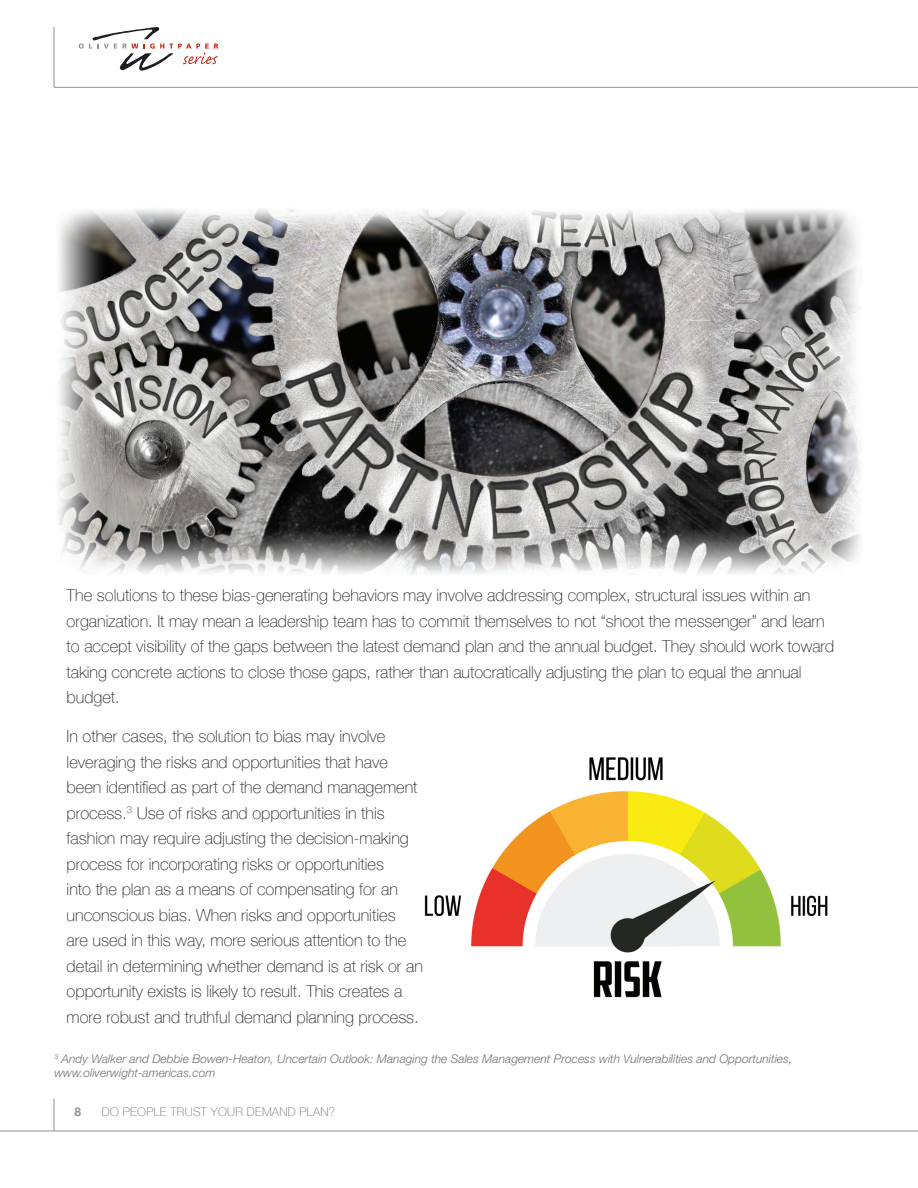
<style>
.page{position:relative;width:918px;height:1188px;background:#fff}
.page>*{position:absolute;margin:0;border:0;box-sizing:border-box;transform-origin:0 0}
.t1{font:100 16.5px/25.5px "Helvetica Neue LT Std";color:#231f20}
.t2{font:italic 300 12px/14.4px "Helvetica Neue";color:#717074}
.t3{font:100 12px "Helvetica Neue LT Std";letter-spacing:.02em;color:#717074}
.t4{font:700 12px "Helvetica Neue LT Std";color:#919295}
</style>
<div class="page">
<hr style="left:54px;top:87px;width:864px;height:1px;background:#919295">
<hr style="left:54px;top:27px;width:1px;height:60px;background:#919295">
<svg style="left:79px;top:27px;width:139px;height:44px"></svg>
<hr style="left:0;top:1131px;width:918px;height:1px;background:#919295">
<hr style="left:54px;top:1098px;width:1px;height:33px;background:#919295">
<img style="left:424px;top:757px;width:404px;height:241px">
<img style="left:58px;top:209px;width:803px;height:365px">
<p class="t1" style="left:67px;top:583px;width:769px">The solutions to these bias-generating behaviors may involve addressing complex, structural issues within an organization. It may mean a leadership team has to commit themselves to not “shoot the messenger” and learn to accept visibility of the gaps between the latest demand plan and the annual budget. They should work toward taking concrete actions to close those gaps, rather than autocratically adjusting the plan to equal the annual budget.</p>
<p class="t1" style="left:67px;top:724px;width:358px">In other cases, the solution to bias may involve leveraging the risks and opportunities that have been identified as part of the demand management process.<sup>3</sup> Use of risks and opportunities in this fashion may require adjusting the decision-making process for incorporating risks or opportunities<br>into the plan as a means of compensating for an unconscious bias. When risks and opportunities<br>are used in this way, more serious attention to the detail in determining whether demand is at risk or an opportunity exists is likely to result. This creates a more robust and truthful demand planning process.</p>
<p class="t2" style="left:54px;top:1051px;width:739px"><sup>3</sup> Andy Walker and Debbie Bowen-Heaton, Uncertain Outlook: Managing the Sales Management Process with Vulnerabilities and Opportunities, www.oliverwight-americas.com</p>
<p class="t4" style="left:75px;top:1104px;width:8px">8</p>
<p class="t3" style="left:102px;top:1105px;width:235px">DO PEOPLE TRUST YOUR DEMAND PLAN?</p>
</div>
